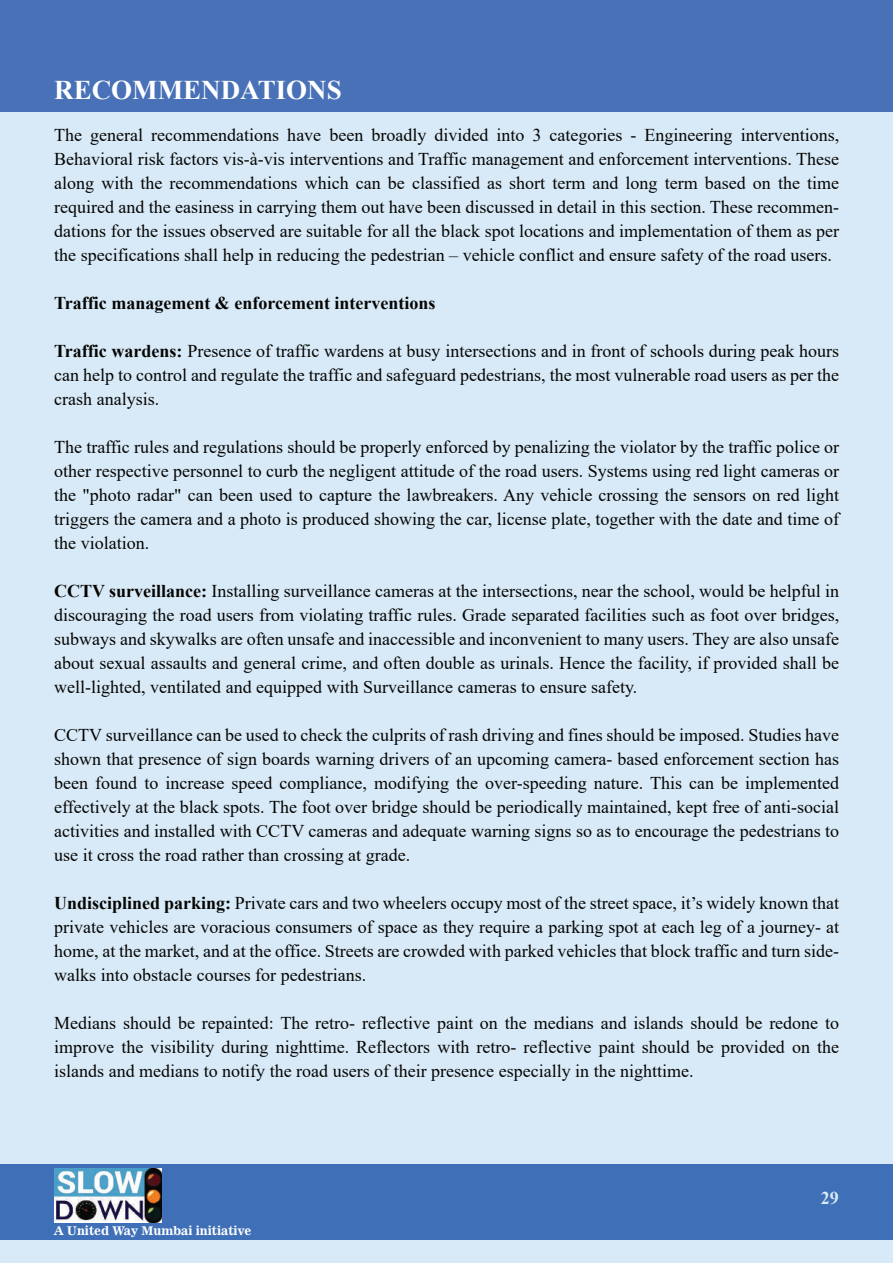
<style>
.page{position:relative;width:893px;height:1263px;background:#d8eaf7}
.page>*{position:absolute;margin:0;border:0;box-sizing:border-box;transform-origin:0 0}
.t1{font:700 27px "Times New Roman";color:#fff}
.t2{font:18px/24px "Times New Roman";color:#050504;text-align:justify}
.t3{font:700 18px "Times New Roman";color:#050504}
.t4{font:700 18px "Times New Roman";color:#d8eaf7}
.t5{font:12px "News 701 BT Bold A";color:#fff}
.s1{font-weight:700}
</style>
<div class="page">
<div style="left:0;top:0;width:893px;height:111px;background:#4871b7"></div>
<div style="left:0;top:1164px;width:893px;height:76px;background:#3f70b7"></div>
<img style="left:54px;top:1168px;width:107px;height:54px">
<hr style="left:477px;top:241px;width:2px;height:1022px;background:#3f70b7">
<h1 class="t1" style="left:54px;top:70px;width:289px">RECOMMENDATIONS</h1>
<p class="t2" style="left:54px;top:123px;width:786px">The general recommendations have been broadly divided into 3 categories - Engineering interventions, Behavioral risk factors vis-à-vis interventions and Traffic management and enforcement interventions. These along with the recommendations which can be classified as short term and long term based on the time required and the easiness in carrying them out have been discussed in detail in this section. These recommen&shy;dations for the issues observed are suitable for all the black spot locations and implementation of them as per the specifications shall help in reducing the pedestrian – vehicle conflict and ensure safety of the road users.</p>
<p class="t3" style="left:54px;top:290px;width:383px">Traffic management &amp; enforcement interventions</p>
<p class="t2" style="left:54px;top:338px;width:786px"><span class="s1">Traffic wardens:</span> Presence of traffic wardens at busy intersections and in front of schools during peak hours can help to control and regulate the traffic and safeguard pedestrians, the most vulnerable road users as per the crash analysis.</p>
<p class="t2" style="left:54px;top:434px;width:786px">The traffic rules and regulations should be properly enforced by penalizing the violator by the traffic police or other respective personnel to curb the negligent attitude of the road users. Systems using red light cameras or the "photo radar" can been used to capture the lawbreakers. Any vehicle crossing the sensors on red light triggers the camera and a photo is produced showing the car, license plate, together with the date and time of the violation.</p>
<p class="t2" style="left:54px;top:578px;width:786px"><span class="s1">CCTV surveillance:</span> Installing surveillance cameras at the intersections, near the school, would be helpful in discouraging the road users from violating traffic rules. Grade separated facilities such as foot over bridges, subways and skywalks are often unsafe and inaccessible and inconvenient to many users. They are also unsafe about sexual assaults and general crime, and often double as urinals. Hence the facility, if provided shall be well-lighted, ventilated and equipped with Surveillance cameras to ensure safety.</p>
<p class="t2" style="left:54px;top:722px;width:786px">CCTV surveillance can be used to check the culprits of rash driving and fines should be imposed. Studies have shown that presence of sign boards warning drivers of an upcoming camera- based enforcement section has been found to increase speed compliance, modifying the over-speeding nature. This can be implemented effectively at the black spots. The foot over bridge should be periodically maintained, kept free of anti-social activities and installed with CCTV cameras and adequate warning signs so as to encourage the pedestrians to use it cross the road rather than crossing at grade.</p>
<p class="t2" style="left:54px;top:890px;width:786px"><span class="s1">Undisciplined parking:</span> Private cars and two wheelers occupy most of the street space, it’s widely known that private vehicles are voracious consumers of space as they require a parking spot at each leg of a journey- at home, at the market, and at the office. Streets are crowded with parked vehicles that block traffic and turn side&shy;walks into obstacle courses for pedestrians.</p>
<p class="t2" style="left:54px;top:1010px;width:786px">Medians should be repainted: The retro- reflective paint on the medians and islands should be redone to improve the visibility during nighttime. Reflectors with retro- reflective paint should be provided on the islands and medians to notify the road users of their presence especially in the nighttime.</p>
<p class="t5" style="left:54px;top:1223px;width:199px">A United Way Mumbai initiative</p>
<p class="t4" style="left:821px;top:1185px;width:19px">29</p>
</div>
